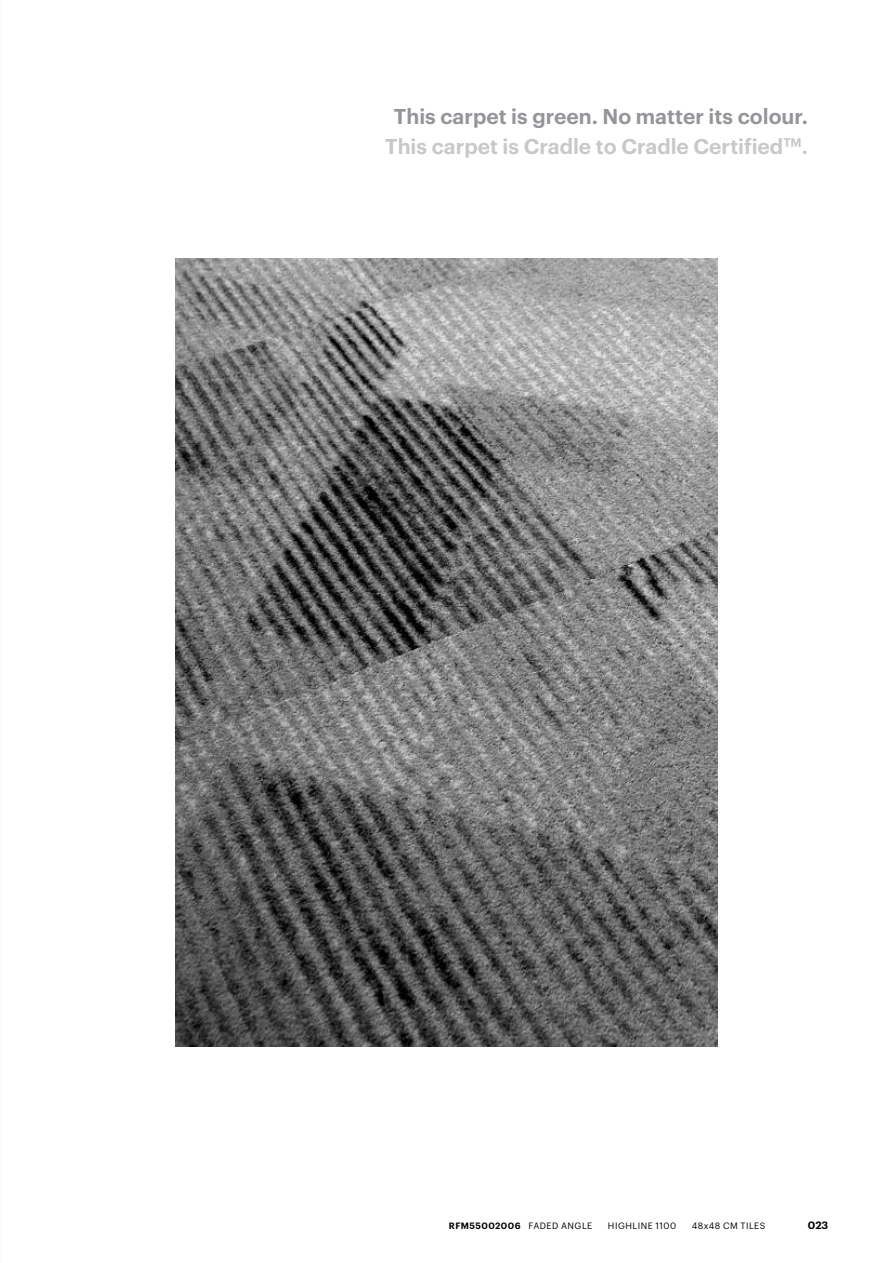
<style>
.page{position:relative;width:893px;height:1263px;background:#fff}
.page>*{position:absolute;margin:0;border:0;box-sizing:border-box;transform-origin:0 0}
.t1{font:600 21px/30px "Graphik";color:#939598;text-align:center}
.t2{font:600 10.5px "Graphik";color:#000}
.t3{font:9px "Graphik";letter-spacing:.055em;color:#000}
.t4{font:600 9px "Graphik";letter-spacing:.045em;color:#000}
.s1{color:#c7c8ca}
.s2{font-weight:400}
</style>
<div class="page">
<img style="left:175px;top:259px;width:543px;height:788px">
<p class="t1" style="left:385px;top:100px;width:424px">This carpet is green. No matter its colour.<br><span class="s1">This carpet is Cradle to Cradle Certified</span><sup>TM</sup><span class="s1">.</span></p>
<p class="t4" style="left:449px;top:1219px;width:145px">RFM55002006 <span class="s2">FADED ANGLE</span></p>
<p class="t3" style="left:608px;top:1219px;width:70px">HIGHLINE 1100</p>
<p class="t3" style="left:692px;top:1219px;width:75px">48x48 CM TILES</p>
<p class="t2" style="left:808px;top:1217px;width:22px">023</p>
</div>
